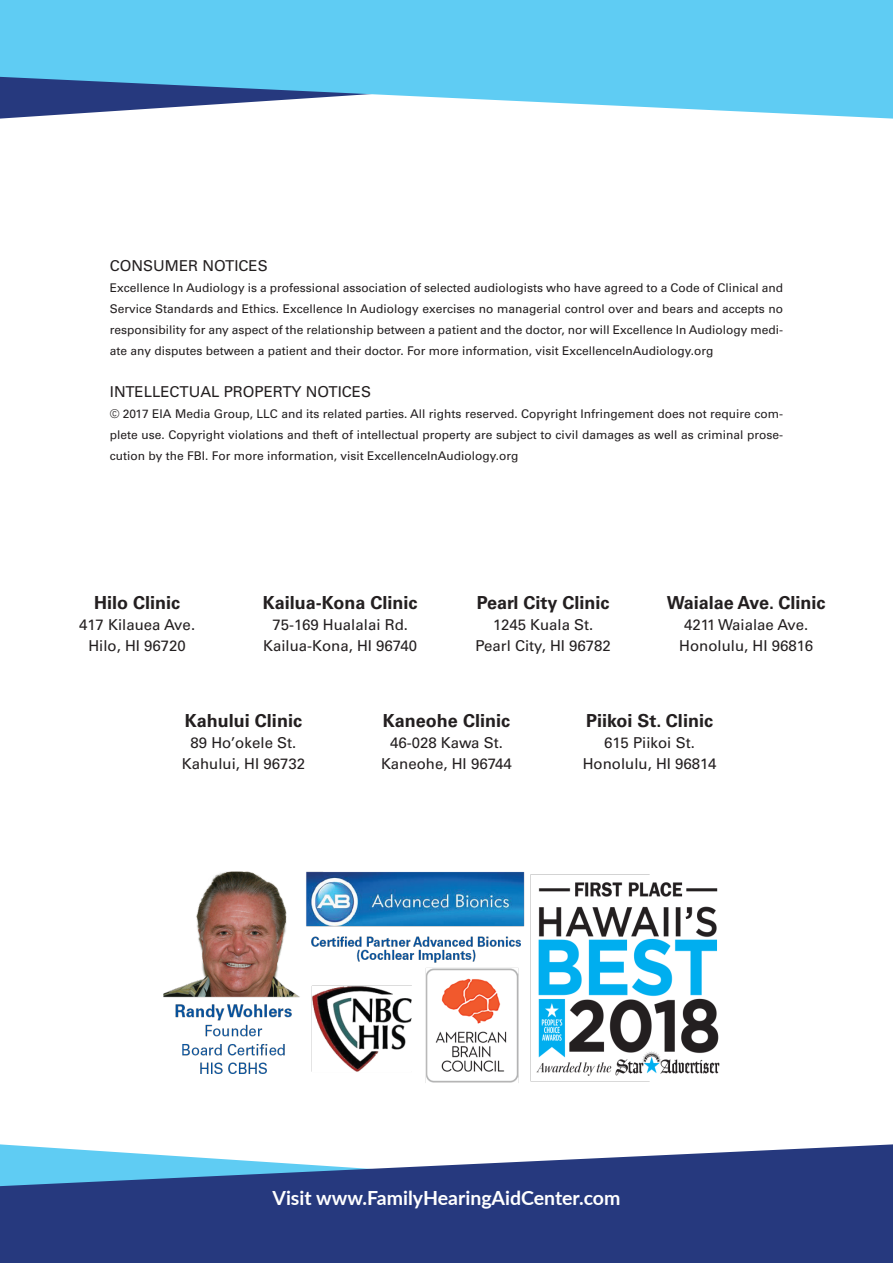
<style>
.page{position:relative;width:893px;height:1263px;background:#fff}
.page>*{position:absolute;margin:0;border:0;box-sizing:border-box;transform-origin:0 0}
.t1{font:700 19.5px "Lato";color:#fff}
.t2{font:700 18px "Univers LT Std";color:#231f20}
.t3{font:15px "Univers LT Std";color:#231f20}
.t4{font:12px/21px "Univers LT Std";color:#231f20;text-align:justify}
</style>
<div class="page">
<img style="left:163px;top:871px;width:557px;height:212px">
<svg style="left:0;top:0;width:893px;height:119px;background:#6bc6eb"></svg>
<svg style="left:0;top:1144px;width:893px;height:119px;background:#415894"></svg>
<p class="t3" style="left:110px;top:257px;width:159px">CONSUMER NOTICES</p>
<p class="t4" style="left:110px;top:277px;width:675px">Excellence In Audiology is a professional association of selected audiologists who have agreed to a Code of Clinical and Service Standards and Ethics. Excellence In Audiology exercises no managerial control over and bears and accepts no responsibility for any aspect of the relationship between a patient and the doctor, nor will Excellence In Audiology medi&shy;ate any disputes between a patient and their doctor. For more information, visit ExcellenceInAudiology.org</p>
<p class="t3" style="left:110px;top:383px;width:263px">INTELLECTUAL PROPERTY NOTICES</p>
<p class="t4" style="left:110px;top:403px;width:675px">© 2017 EIA Media Group, LLC and its related parties. All rights reserved. Copyright Infringement does not require com&shy;plete use. Copyright violations and theft of intellectual property are subject to civil damages as well as criminal prose&shy;cution by the FBI. For more information, visit ExcellenceInAudiology.org</p>
<p class="t2" style="left:94px;top:592px;width:88px">Hilo Clinic</p>
<p class="t3" style="left:79px;top:616px;width:117px">417 Kilauea Ave.</p>
<p class="t3" style="left:88px;top:637px;width:99px">Hilo, HI 96720</p>
<p class="t2" style="left:263px;top:592px;width:156px">Kailua-Kona Clinic</p>
<p class="t3" style="left:272px;top:616px;width:137px">75-169 Hualalai Rd.</p>
<p class="t3" style="left:263px;top:637px;width:155px">Kailua-Kona, HI 96740</p>
<p class="t2" style="left:477px;top:592px;width:134px">Pearl City Clinic</p>
<p class="t3" style="left:493px;top:616px;width:102px">1245 Kuala St.</p>
<p class="t3" style="left:475px;top:637px;width:137px">Pearl City, HI 96782</p>
<p class="t2" style="left:667px;top:592px;width:160px">Waialae Ave. Clinic</p>
<p class="t3" style="left:684px;top:616px;width:126px">4211 Waialae Ave.</p>
<p class="t3" style="left:679px;top:637px;width:135px">Honolulu, HI 96816</p>
<p class="t2" style="left:185px;top:710px;width:119px">Kahului Clinic</p>
<p class="t3" style="left:191px;top:734px;width:107px">89 Ho’okele St.</p>
<p class="t3" style="left:182px;top:755px;width:125px">Kahului, HI 96732</p>
<p class="t2" style="left:383px;top:710px;width:129px">Kaneohe Clinic</p>
<p class="t3" style="left:390px;top:734px;width:114px">46-028 Kawa St.</p>
<p class="t3" style="left:381px;top:755px;width:132px">Kaneohe, HI 96744</p>
<p class="t2" style="left:586px;top:710px;width:128px">Piikoi St. Clinic</p>
<p class="t3" style="left:604px;top:734px;width:92px">615 Piikoi St.</p>
<p class="t3" style="left:583px;top:755px;width:135px">Honolulu, HI 96814</p>
<p class="t1" style="left:272px;top:1184px;width:349px">Visit www.FamilyHearingAidCenter.com</p>
</div>
